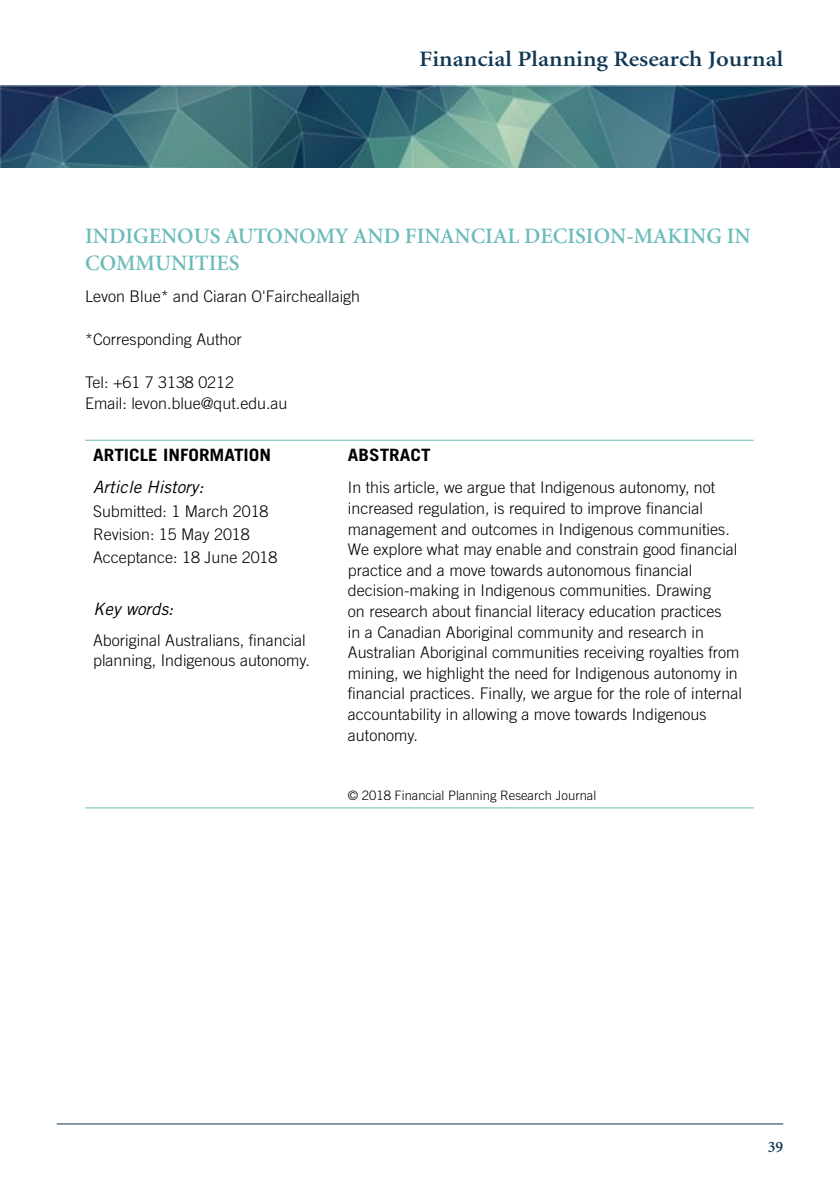
<style>
.page{position:relative;width:840px;height:1191px;background:#fff}
.page>*{position:absolute;margin:0;border:0;box-sizing:border-box;transform-origin:0 0}
.t1{font:600 22px/26.4px "Minion";color:#6bbcb9}
.t2{font:600 22px "Minion";color:#0f3754;scale:1.12 1}
.t3{font:700 17px "Trade Gothic";color:#000;scale:1.12 1}
.t4{font:italic 17px "Trade Gothic";color:#000}
.t5{font:300 16px/20.6px "Trade Gothic";color:#000}
.t6{font:600 16px "Minion";color:#0f3754}
.t7{font:300 13px "Trade Gothic";color:#000}
</style>
<div class="page">
<hr style="left:57px;top:1123px;width:725px;height:1px;background:#0f3754">
<img style="left:0;top:86px;width:839px;height:82px">
<hr style="left:85px;top:440px;width:255px;height:1px;background:#6bbcb9">
<hr style="left:340px;top:440px;width:413px;height:1px;background:#6bbcb9">
<hr style="left:85px;top:807px;width:255px;height:1px;background:#6bbcb9">
<hr style="left:340px;top:807px;width:413px;height:1px;background:#6bbcb9">
<h1 class="t2" style="left:419px;top:48px;width:326px">Financial Planning Research Journal</h1>
<h1 class="t1" style="left:85px;top:224px;width:666px">INDIGENOUS AUTONOMY AND FINANCIAL DECISION-MAKING IN<br>COMMUNITIES</h1>
<p class="t5" style="left:85px;top:286px;width:276px">Levon Blue* and Ciaran O'Faircheallaigh</p>
<p class="t5" style="left:85px;top:329px;width:158px">*Corresponding Author</p>
<p class="t5" style="left:85px;top:372px;width:204px">Tel: +61 7 3138 0212<br>Email: levon.blue@qut.edu.au</p>
<p class="t3" style="left:93px;top:445px;width:160px">ARTICLE INFORMATION</p>
<p class="t4" style="left:93px;top:477px;width:112px">Article History:</p>
<p class="t5" style="left:93px;top:499px;width:186px;line-height:23.4px">Submitted: 1 March 2018<br>Revision: 15 May 2018<br>Acceptance: 18 June 2018</p>
<p class="t4" style="left:93px;top:598px;width:82px">Key words:</p>
<p class="t5" style="left:93px;top:630px;width:218px;line-height:20px">Aboriginal Australians, financial planning, Indigenous autonomy.</p>
<p class="t3" style="left:348px;top:445px;width:75px">ABSTRACT</p>
<p class="t5" style="left:348px;top:477px;width:395px">In this article, we argue that Indigenous autonomy, not increased regulation, is required to improve financial management and outcomes in Indigenous communities.<br>We explore what may enable and constrain good financial practice and a move towards autonomous financial decision-making in Indigenous communities. Drawing<br>on research about financial literacy education practices<br>in a Canadian Aboriginal community and research in Australian Aboriginal communities receiving royalties from mining, we highlight the need for Indigenous autonomy in financial practices. Finally, we argue for the role of internal accountability in allowing a move towards Indigenous autonomy.</p>
<p class="t7" style="left:348px;top:787px;width:250px">© 2018 Financial Planning Research Journal</p>
<p class="t6" style="left:767px;top:1138px;width:17px">39</p>
</div>
